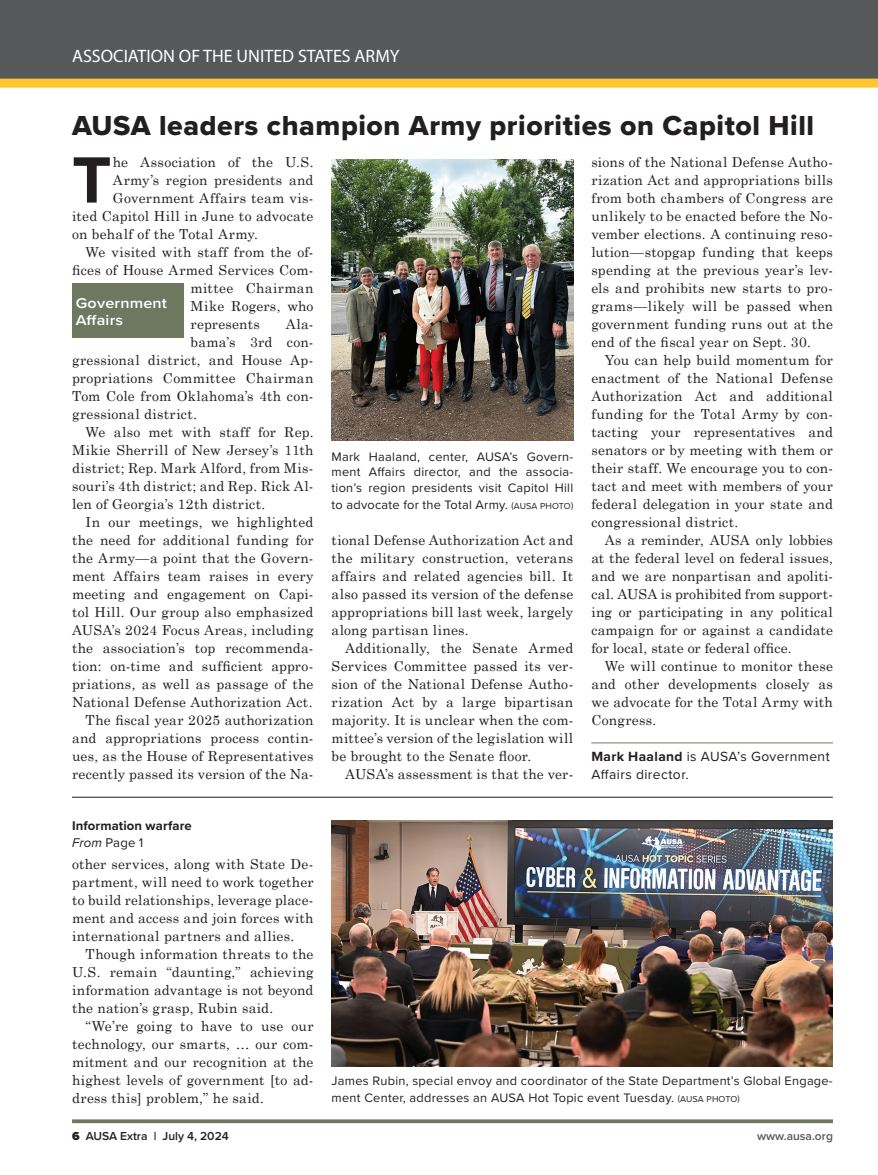
<style>
.page{position:relative;width:878px;height:1175px;background:#fff}
.page>*{position:absolute;margin:0;border:0;box-sizing:border-box;transform-origin:0 0}
.t1{font:700 67.8px "Proxima Nova";color:#231f20}
.t2{font:28.5px "Proxima Nova Extrabld";letter-spacing:.02em;color:#231f20}
.t3{font:18px "Myriad Pro";color:#fff}
.t4{font:600 14.7px/17.9px "Proxima Nova";letter-spacing:.01em;color:#fff;scale:1.1 1}
.t5{font:13.8px/18px "Century Schoolbook";letter-spacing:.02em;color:#231f20;text-align:justify}
.t6{font:13.8px/18px "Proxima Nova";letter-spacing:.03em;color:#231f20}
.t7{font:700 13.2px/16.5px "Proxima Nova";letter-spacing:.01em;color:#231f20}
.t8{font:12.75px/15.3px "Proxima Nova";letter-spacing:.02em;color:#231f20;text-align:justify}
.t9{font:600 12px "Proxima Nova";color:#231f20}
.t10{font:600 12px "Proxima Nova";color:#57585a}
.s1{font-weight:700}
.s2{font-size:9px}
.s3{font-weight:400;font-style:italic}
.s4{font-weight:400}
.s5{font-weight:900}
.s6{font-weight:900;color:#57585a}
</style>
<div class="page">
<svg style="left:72px;top:1119px;width:760px;height:4px;background:#7b8470"></svg>
<div style="left:0;top:0;width:878px;height:79px;background:#57585a"></div>
<div style="left:0;top:79px;width:878px;height:9px;background:#fec52e"></div>
<div style="left:72px;top:284px;width:112px;height:54px;background:#6e7861"></div>
<hr style="left:72px;top:796px;width:760px;height:1px;background:#231f20">
<hr style="left:591px;top:742px;width:241px;height:1px;background:#6e7861">
<img style="left:332px;top:159px;width:241px;height:281px">
<img style="left:331px;top:820px;width:502px;height:246px">
<h3 class="t3" style="left:72px;top:44px;width:329px">ASSOCIATION OF THE UNITED STATES ARMY</h3>
<h2 class="t2" style="left:72px;top:104px;width:743px">AUSA leaders champion Army priorities on Capitol Hill</h2>
<h1 class="t1" style="left:72px;top:129px;width:41px">T</h1>
<p class="t5" style="left:113px;top:151px;width:202px">he Association of the U.S.</p>
<p class="t5" style="left:591px;top:151px;width:243px">sions of the National Defense Autho&shy;rization Act and appropriations bills from both chambers of Congress are unlikely to be enacted before the No&shy;vember elections. A continuing reso&shy;lution—stopgap funding that keeps spending at the previous year’s lev&shy;els and prohibits new starts to pro&shy;grams—likely will be passed when government funding runs out at the end of the fiscal year on Sept. 30.</p>
<p class="t5" style="left:591px;top:349px;width:243px;text-indent:13px">You can help build momentum for enactment of the National Defense Authorization Act and additional funding for the Total Army by con&shy;tacting your representatives and senators or by meeting with them or their staff. We encourage you to con&shy;tact and meet with members of your federal delegation in your state and congressional district.</p>
<p class="t5" style="left:591px;top:529px;width:243px;text-indent:13px">As a reminder, AUSA only lobbies at the federal level on federal issues, and we are nonpartisan and apoliti&shy;cal. AUSA is prohibited from support&shy;ing or participating in any political campaign for or against a candidate for local, state or federal office.</p>
<p class="t5" style="left:591px;top:655px;width:243px;text-indent:13px">We will continue to monitor these and other developments closely as we advocate for the Total Army with Congress.</p>
<p class="t6" style="left:591px;top:746px;width:240px"><span class="s1">Mark Haaland</span> is AUSA’s Government<br>Affairs director.</p>
<p class="t5" style="left:113px;top:169px;width:202px">Army’s region presidents and</p>
<p class="t5" style="left:113px;top:187px;width:202px">Government Affairs team vis-</p>
<p class="t5" style="left:72px;top:205px;width:243px">ited Capitol Hill in June to advocate</p>
<p class="t5" style="left:72px;top:223px;width:187px">on behalf of the Total Army.</p>
<p class="t5" style="left:85px;top:241px;width:229px">We visited with staff from the of-</p>
<p class="t5" style="left:72px;top:259px;width:243px">fices of House Armed Services Com-</p>
<p class="t5" style="left:190px;top:277px;width:124px">mittee Chairman</p>
<p class="t5" style="left:190px;top:295px;width:124px">Mike Rogers, who</p>
<p class="t5" style="left:190px;top:313px;width:71px">represents</p>
<p class="t5" style="left:286px;top:313px;width:29px">Ala-</p>
<p class="t5" style="left:190px;top:331px;width:124px">bama’s 3rd con-</p>
<p class="t5" style="left:72px;top:349px;width:243px">gressional district, and House Ap-</p>
<p class="t5" style="left:72px;top:367px;width:243px">propriations Committee Chairman</p>
<p class="t5" style="left:72px;top:385px;width:243px">Tom Cole from Oklahoma’s 4th con-</p>
<p class="t5" style="left:72px;top:403px;width:126px">gressional district.</p>
<p class="t5" style="left:85px;top:421px;width:229px">We also met with staff for Rep.</p>
<p class="t5" style="left:72px;top:439px;width:243px">Mikie Sherrill of New Jersey’s 11th</p>
<p class="t5" style="left:72px;top:457px;width:243px">district; Rep. Mark Alford, from Mis-</p>
<p class="t5" style="left:72px;top:475px;width:243px">souri’s 4th district; and Rep. Rick Al-</p>
<p class="t5" style="left:72px;top:493px;width:195px">len of Georgia’s 12th district.</p>
<p class="t5" style="left:85px;top:511px;width:229px">In our meetings, we highlighted</p>
<p class="t5" style="left:72px;top:529px;width:243px">the need for additional funding for</p>
<p class="t5" style="left:72px;top:547px;width:243px">the Army—a point that the Govern-</p>
<p class="t5" style="left:72px;top:565px;width:243px">ment Affairs team raises in every</p>
<p class="t5" style="left:72px;top:583px;width:243px">meeting and engagement on Capi-</p>
<p class="t5" style="left:72px;top:601px;width:243px">tol Hill. Our group also emphasized</p>
<p class="t5" style="left:72px;top:619px;width:243px">AUSA’s 2024 Focus Areas, including</p>
<p class="t5" style="left:72px;top:637px;width:243px">the association’s top recommenda-</p>
<p class="t5" style="left:72px;top:655px;width:243px">tion: on-time and sufficient appro-</p>
<p class="t5" style="left:72px;top:673px;width:243px">priations, as well as passage of the</p>
<p class="t5" style="left:72px;top:691px;width:242px">National Defense Authorization Act.</p>
<p class="t5" style="left:85px;top:709px;width:229px">The fiscal year 2025 authorization</p>
<p class="t5" style="left:72px;top:727px;width:243px">and appropriations process contin-</p>
<p class="t5" style="left:72px;top:745px;width:243px">ues, as the House of Representatives</p>
<p class="t5" style="left:72px;top:763px;width:243px">recently passed its version of the Na-</p>
<p class="t4" style="left:76px;top:293px;width:84px">Government<br>Affairs</p>
<p class="t8" style="left:331px;top:449px;width:243px">Mark Haaland, center, AUSA’s Govern&shy;ment Affairs director, and the associa&shy;tion’s region presidents visit Capitol Hill</p>
<p class="t8" style="left:331px;top:496px;width:243px">to advocate for the Total Army. <span class="s2">(AUSA PHOTO)</span></p>
<p class="t5" style="left:331px;top:529px;width:243px">tional Defense Authorization Act and the military construction, veterans affairs and related agencies bill. It also passed its version of the defense appropriations bill last week, largely along partisan lines.</p>
<p class="t5" style="left:331px;top:637px;width:243px;text-indent:13px">Additionally, the Senate Armed Services Committee passed its ver&shy;sion of the National Defense Autho&shy;rization Act by a large bipartisan majority. It is unclear when the com&shy;mittee’s version of the legislation will be brought to the Senate floor.</p>
<p class="t5" style="left:345px;top:763px;width:230px">AUSA’s assessment is that the ver-</p>
<p class="t7" style="left:72px;top:817px;width:121px">Information warfare<br><span class="s3">From</span> <span class="s4">Page 1</span></p>
<p class="t5" style="left:72px;top:853px;width:243px">other services, along with State De&shy;partment, will need to work together to build relationships, leverage place&shy;ment and access and join forces with international partners and allies.</p>
<p class="t5" style="left:72px;top:943px;width:243px;text-indent:13px">Though information threats to the U.S. remain “daunting,” achieving information advantage is not beyond the nation’s grasp, Rubin said.</p>
<p class="t5" style="left:72px;top:1015px;width:243px;text-indent:13px">“We’re going to have to use our technology, our smarts, … our com&shy;mitment and our recognition at the highest levels of government [to ad&shy;dress this] problem,” he said.</p>
<p class="t8" style="left:331px;top:1072px;width:502px;line-height:17px">James Rubin, special envoy and coordinator of the State Department’s Global Engage&shy;ment Center, addresses an AUSA Hot Topic event Tuesday. <span class="s2">(AUSA PHOTO)</span></p>
<p class="t9" style="left:72px;top:1126px;width:158px"><span class="s5">6</span> AUSA Extra <span class="s6">|</span> July 4, 2024</p>
<p class="t10" style="left:757px;top:1126px;width:77px">www.ausa.org</p>
</div>
